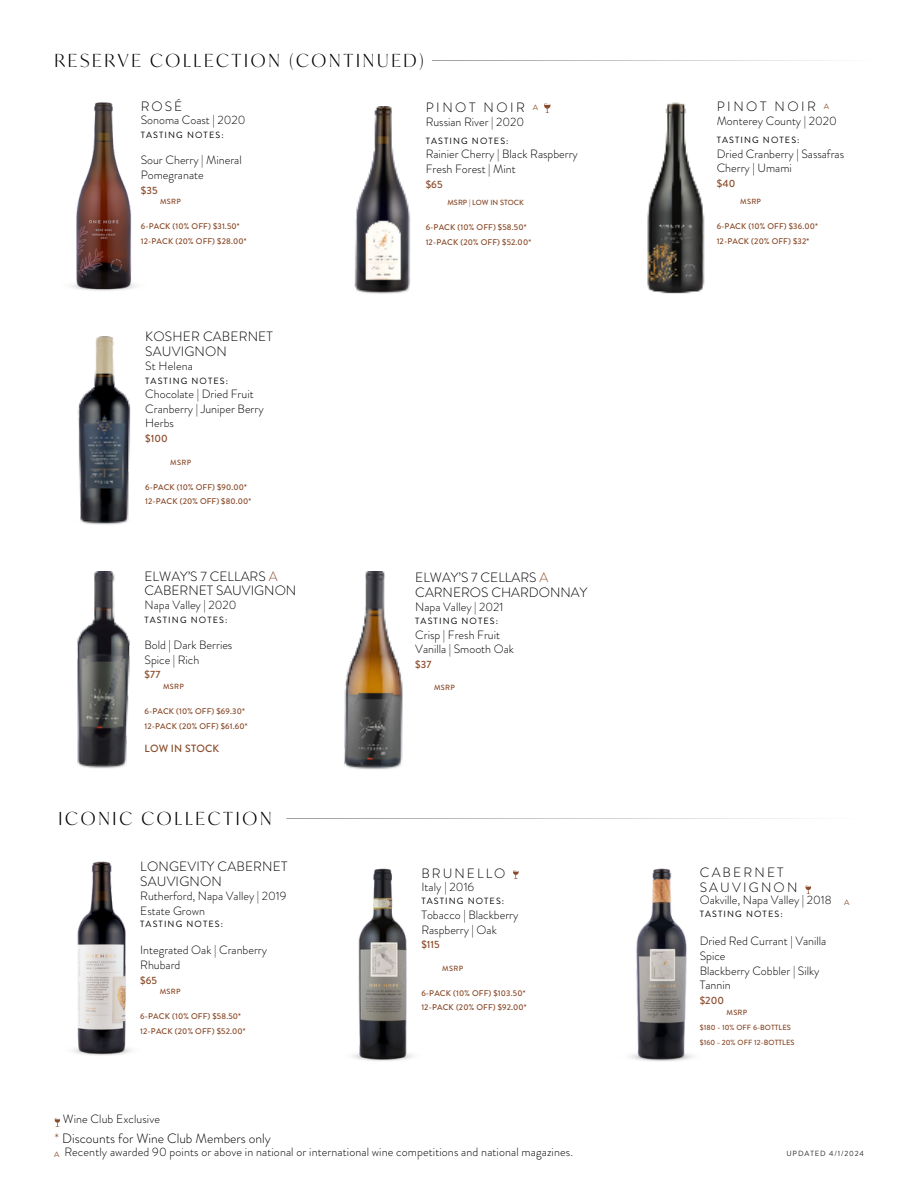
<style>
.page{position:relative;width:918px;height:1188px;background:#fff}
.page>*{position:absolute;margin:0;border:0;box-sizing:border-box;transform-origin:0 0}
.t1{font:300 18px "Ivy Mode";letter-spacing:.155em;color:#000}
.t2{font:300 13.5px/14.7px "Brandon Grotesque";letter-spacing:.015em;color:#000}
.t3{font:300 13.5px "Brandon Grotesque";letter-spacing:.19em;color:#000}
.t4{font:300 13.5px/14.7px "Brandon Grotesque";letter-spacing:.16em;color:#000}
.t5{font:300 13.5px "Brandon Grotesque";letter-spacing:.15em;color:#000}
.t6{font:300 12px/14.7px "Brandon Grotesque";color:#000}
.t7{font:500 10.5px "Brandon Grotesque";letter-spacing:.015em;color:#894a29}
.t8{font:9px "Brandon Grotesque";letter-spacing:.125em;color:#000}
.t9{font:500 8.25px/14.7px "Brandon Grotesque";letter-spacing:.02em;color:#894a29}
.t10{font:500 7.5px/14.7px "Brandon Grotesque";letter-spacing:.015em;color:#894a29}
.t11{font:7.5px "Brandon Grotesque";letter-spacing:.12em;color:#2a2a29}
.t12{font:7.5px "Montserrat";color:#894a29}
.s1{color:#894a29}
</style>
<div class="page">
<svg style="left:55px;top:1118px;width:5px;height:9px"></svg>
<img style="left:354px;top:107px;width:56px;height:187px">
<svg style="left:544px;top:104px;width:6px;height:9px"></svg>
<img style="left:647px;top:102px;width:58px;height:192px">
<hr style="left:287px;top:818px;width:581px;height:1px;background:#000">
<img style="left:72px;top:102px;width:63px;height:189px">
<img style="left:73px;top:861px;width:59px;height:195px">
<img style="left:353px;top:868px;width:60px;height:193px">
<hr style="left:432px;top:60px;width:451px;height:1px;background:#000">
<svg style="left:513px;top:870px;width:6px;height:9px"></svg>
<img style="left:77px;top:572px;width:53px;height:196px">
<img style="left:77px;top:336px;width:54px;height:189px">
<img style="left:630px;top:868px;width:63px;height:193px">
<svg style="left:806px;top:885px;width:5px;height:9px"></svg>
<img style="left:344px;top:572px;width:59px;height:198px">
<h1 class="t1" style="left:55px;top:49px;width:370px">RESERVE COLLECTION (CONTINUED)</h1>
<h5 class="t2" style="left:141px;top:99px;width:43px">ROSÉ</h5>
<p class="t3" style="left:426px;top:98px;width:101px">PINOT NOIR</p>
<h2 class="t12" style="left:533px;top:103px;width:7px">A</h2>
<h2 class="t6" style="left:141px;top:113px;width:106px">Sonoma Coast | 2020</h2>
<h2 class="t8" style="left:141px;top:129px;width:84px">TASTING NOTES:</h2>
<p class="t6" style="left:141px;top:153px;width:103px">Sour Cherry | Mineral<br>Pomegranate</p>
<p class="t7" style="left:141px;top:183px;width:18px">$35</p>
<h4 class="t6" style="left:426px;top:114px;width:100px">Russian River | 2020</h4>
<h4 class="t8" style="left:426px;top:134px;width:84px">TASTING NOTES:</h4>
<h4 class="t6" style="left:426px;top:147px;width:154px">Rainier Cherry | Black Raspberry<br>Fresh Forest | Mint</h4>
<h4 class="t7" style="left:426px;top:177px;width:18px">$65</h4>
<h2 class="t3" style="left:717px;top:97px;width:101px">PINOT NOIR</h2>
<h6 class="t12" style="left:824px;top:102px;width:7px">A</h6>
<h6 class="t6" style="left:717px;top:114px;width:122px">Monterey County | 2020</h6>
<h6 class="t8" style="left:717px;top:134px;width:84px">TASTING NOTES:</h6>
<h6 class="t6" style="left:717px;top:146px;width:129px">Dried Cranberry | Sassafras<br>Cherry | Umami</h6>
<h6 class="t7" style="left:717px;top:176px;width:20px">$40</h6>
<h4 class="t10" style="left:160px;top:194px;width:22px">MSRP</h4>
<h6 class="t9" style="left:141px;top:219px;width:107px">6-PACK (10% OFF) $31.50*<br>12-PACK (20% OFF) $28.00*</h6>
<h2 class="t2" style="left:145px;top:330px;width:129px">KOSHER CABERNET<br>SAUVIGNON</h2>
<h4 class="t6" style="left:145px;top:359px;width:49px">St Helena</h4>
<h4 class="t8" style="left:145px;top:374px;width:84px">TASTING NOTES:</h4>
<h4 class="t6" style="left:145px;top:387px;width:120px">Chocolate | Dried Fruit<br>Cranberry | Juniper Berry<br>Herbs</h4>
<h4 class="t7" style="left:145px;top:431px;width:24px">$100</h4>
<h6 class="t10" style="left:170px;top:455px;width:22px">MSRP</h6>
<h3 class="t9" style="left:145px;top:480px;width:108px">6-PACK (10% OFF) $90.00*<br>12-PACK (20% OFF) $80.00*</h3>
<h6 class="t2" style="left:145px;top:569px;width:153px">ELWAY’S 7 CELLARS <span class="s1">A<br></span>CABERNET SAUVIGNON</h6>
<h6 class="t6" style="left:144px;top:598px;width:94px">Napa Valley | 2020</h6>
<h6 class="t8" style="left:144px;top:613px;width:84px">TASTING NOTES:</h6>
<h6 class="t6" style="left:144px;top:638px;width:89px">Bold | Dark Berries<br>Spice | Rich</h6>
<h6 class="t7" style="left:144px;top:667px;width:18px">$77</h6>
<h4 class="t10" style="left:163px;top:679px;width:22px">MSRP</h4>
<h4 class="t9" style="left:144px;top:704px;width:105px">6-PACK (10% OFF) $69.30*<br>12-PACK (20% OFF) $61.60*</h4>
<h4 class="t7" style="left:145px;top:741px;width:76px">LOW IN STOCK</h4>
<h1 class="t1" style="left:59px;top:807px;width:215px">ICONIC COLLECTION</h1>
<h4 class="t2" style="left:140px;top:859px;width:149px">LONGEVITY CABERNET<br>SAUVIGNON</h4>
<h4 class="t6" style="left:140px;top:889px;width:148px">Rutherford, Napa Valley | 2019<br>Estate Grown</h4>
<h4 class="t8" style="left:140px;top:918px;width:84px">TASTING NOTES:</h4>
<p class="t6" style="left:140px;top:943px;width:128px">Integrated Oak | Cranberry<br>Rhubard</p>
<p class="t7" style="left:140px;top:973px;width:18px">$65</p>
<h6 class="t10" style="left:160px;top:984px;width:22px">MSRP</h6>
<h6 class="t9" style="left:140px;top:1009px;width:107px">6-PACK (10% OFF) $58.50*<br>12-PACK (20% OFF) $52.00*</h6>
<p class="t10" style="left:447px;top:195px;width:78px">MSRP | LOW IN STOCK</p>
<h2 class="t10" style="left:740px;top:194px;width:22px">MSRP</h2>
<p class="t9" style="left:426px;top:220px;width:107px">6-PACK (10% OFF) $58.50*<br>12-PACK (20% OFF) $52.00*</p>
<p class="t9" style="left:717px;top:219px;width:103px">6-PACK (10% OFF) $36.00*<br>12-PACK (20% OFF) $32*</p>
<p class="t2" style="left:415px;top:570px;width:173px">ELWAY’S 7 CELLARS <span class="s1">A<br></span>CARNEROS CHARDONNAY</p>
<p class="t6" style="left:415px;top:599px;width:90px">Napa Valley | 2021</p>
<p class="t8" style="left:415px;top:615px;width:84px">TASTING NOTES:</p>
<p class="t6" style="left:415px;top:627px;width:100px">Crisp | Fresh Fruit<br>Vanilla | Smooth Oak</p>
<p class="t7" style="left:415px;top:657px;width:18px">$37</p>
<h6 class="t10" style="left:434px;top:681px;width:22px">MSRP</h6>
<h1 class="t5" style="left:421px;top:864px;width:86px">BRUNELLO</h1>
<h6 class="t6" style="left:421px;top:880px;width:54px">Italy | 2016</h6>
<h6 class="t8" style="left:421px;top:895px;width:84px">TASTING NOTES:</h6>
<h6 class="t6" style="left:421px;top:908px;width:99px">Tobacco | Blackberry<br>Raspberry | Oak</h6>
<h6 class="t7" style="left:421px;top:937px;width:20px">$115</h6>
<h6 class="t10" style="left:442px;top:961px;width:22px">MSRP</h6>
<h4 class="t9" style="left:421px;top:986px;width:107px">6-PACK (10% OFF) $103.50*<br>12-PACK (20% OFF) $92.00*</h4>
<h2 class="t4" style="left:700px;top:865px;width:99px">CABERNET<br>SAUVIGNON</h2>
<h4 class="t6" style="left:700px;top:893px;width:133px">Oakville, Napa Valley | 2018</h4>
<h4 class="t8" style="left:700px;top:908px;width:84px">TASTING NOTES:</h4>
<h4 class="t6" style="left:700px;top:934px;width:128px">Dried Red Currant | Vanilla<br>Spice<br>Blackberry Cobbler | Silky<br>Tannin</h4>
<h4 class="t7" style="left:700px;top:993px;width:26px">$200</h4>
<h4 class="t10" style="left:727px;top:1005px;width:22px">MSRP</h4>
<p class="t10" style="left:700px;top:1020px;width:96px">$180 - 10% OFF 6-BOTTLES $160 - 20% OFF 12-BOTTLES</p>
<p class="t12" style="left:844px;top:898px;width:7px">A</p>
<h6 class="t6" style="left:63px;top:1112px;width:99px">Wine Club Exclusive</h6>
<h6 class="t2" style="left:55px;top:1131px;width:218px"><span class="s1">*</span> Discounts for Wine Club Members only</h6>
<h2 class="t12" style="left:54px;top:1150px;width:7px">A</h2>
<p class="t6" style="left:64px;top:1145px;width:510px">Recently awarded 90 points or above in national or international wine competitions and national magazines.</p>
<h4 class="t11" style="left:786px;top:1148px;width:79px">UPDATED 4/1/2024</h4>
</div>
